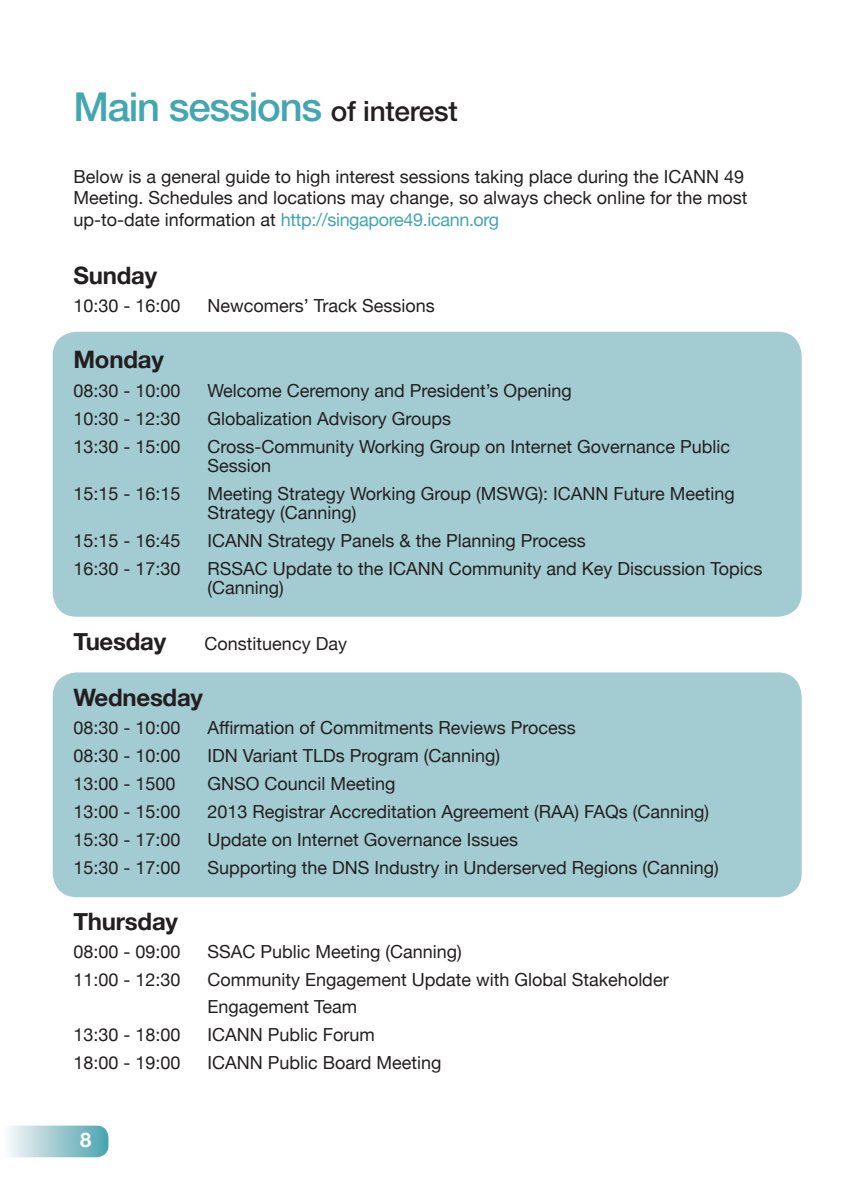
<style>
.page{position:relative;width:842px;height:1191px;background:#fff}
.page>*{position:absolute;margin:0;border:0;box-sizing:border-box;transform-origin:0 0}
.t1{font:500 40px "Helvetica Neue LT Std";letter-spacing:-.03em;color:#43a6b0}
.t2{font:700 24px "Helvetica Neue";letter-spacing:-.01em;color:#231f20}
.t3{font:700 20px "Helvetica Neue";color:#fff}
.t4{font:18px/19px "Helvetica Neue";color:#231f20}
.s1{font-size:28px;color:#231f20}
.s2{color:#43a6b0}
</style>
<div class="page">
<svg style="left:8px;top:1125px;width:100px;height:32px;background:#a4ced4"></svg>
<div style="left:53px;top:332px;width:749px;height:285px;background:#a3ccd2;border-radius:24px"></div>
<div style="left:53px;top:672px;width:749px;height:225px;background:#a3ccd2;border-radius:24px"></div>
<h1 class="t1" style="left:73px;top:83px;width:386px">Main sessions <span class="s1">of interest</span></h1>
<p class="t4" style="left:73px;top:164px;width:675px;line-height:21.6px">Below is a general guide to high interest sessions taking place during the ICANN 49<br>Meeting. Schedules and locations may change, so always check online for the most up-to-date information at <span class="s2">http://singapore49.icann.org</span></p>
<h2 class="t2" style="left:73px;top:254px;width:85px">Sunday</h2>
<p class="t4" style="left:73px;top:295px;width:109px">10:30 - 16:00</p>
<p class="t4" style="left:207px;top:295px;width:229px">Newcomers’ Track Sessions</p>
<h2 class="t2" style="left:73px;top:338px;width:92px">Monday</h2>
<p class="t4" style="left:73px;top:379px;width:109px">08:30 - 10:00</p>
<p class="t4" style="left:207px;top:379px;width:366px">Welcome Ceremony and President’s Opening</p>
<p class="t4" style="left:73px;top:407px;width:109px">10:30 - 12:30</p>
<p class="t4" style="left:207px;top:407px;width:245px">Globalization Advisory Groups</p>
<p class="t4" style="left:73px;top:435px;width:109px">13:30 - 15:00</p>
<p class="t4" style="left:207px;top:435px;width:524px">Cross-Community Working Group on Internet Governance Public<br>Session</p>
<p class="t4" style="left:73px;top:482px;width:109px">15:15 - 16:15</p>
<p class="t4" style="left:207px;top:482px;width:529px">Meeting Strategy Working Group (MSWG): ICANN Future Meeting<br>Strategy (Canning)</p>
<p class="t4" style="left:73px;top:529px;width:109px">15:15 - 16:45</p>
<p class="t4" style="left:207px;top:529px;width:380px">ICANN Strategy Panels &amp; the Planning Process</p>
<p class="t4" style="left:73px;top:557px;width:109px">16:30 - 17:30</p>
<p class="t4" style="left:207px;top:557px;width:556px">RSSAC Update to the ICANN Community and Key Discussion Topics (Canning)</p>
<h2 class="t2" style="left:73px;top:619px;width:94px">Tuesday</h2>
<p class="t4" style="left:205px;top:632px;width:144px">Constituency Day</p>
<h2 class="t2" style="left:73px;top:675px;width:131px">Wednesday</h2>
<p class="t4" style="left:73px;top:716px;width:109px">08:30 - 10:00</p>
<p class="t4" style="left:207px;top:716px;width:370px">Affirmation of Commitments Reviews Process</p>
<p class="t4" style="left:73px;top:744px;width:109px">08:30 - 10:00</p>
<p class="t4" style="left:207px;top:744px;width:294px">IDN Variant TLDs Program (Canning)</p>
<p class="t4" style="left:73px;top:772px;width:104px">13:00 - 1500</p>
<p class="t4" style="left:207px;top:772px;width:190px">GNSO Council Meeting</p>
<p class="t4" style="left:73px;top:800px;width:109px">13:00 - 15:00</p>
<p class="t4" style="left:207px;top:800px;width:503px">2013 Registrar Accreditation Agreement (RAA) FAQs (Canning)</p>
<p class="t4" style="left:73px;top:828px;width:109px">15:30 - 17:00</p>
<p class="t4" style="left:207px;top:828px;width:312px">Update on Internet Governance Issues</p>
<p class="t4" style="left:73px;top:856px;width:109px">15:30 - 17:00</p>
<p class="t4" style="left:207px;top:856px;width:513px">Supporting the DNS Industry in Underserved Regions (Canning)</p>
<h2 class="t2" style="left:73px;top:899px;width:106px">Thursday</h2>
<p class="t4" style="left:73px;top:940px;width:109px">08:00 - 09:00</p>
<p class="t4" style="left:207px;top:940px;width:256px">SSAC Public Meeting (Canning)</p>
<p class="t4" style="left:73px;top:968px;width:109px">11:00 - 12:30</p>
<p class="t4" style="left:207px;top:964px;width:463px;line-height:27px">Community Engagement Update with Global Stakeholder<br>Engagement Team</p>
<p class="t4" style="left:73px;top:1023px;width:109px">13:30 - 18:00</p>
<p class="t4" style="left:207px;top:1023px;width:169px">ICANN Public Forum</p>
<p class="t4" style="left:73px;top:1051px;width:109px">18:00 - 19:00</p>
<p class="t4" style="left:207px;top:1051px;width:236px">ICANN Public Board Meeting</p>
<p class="t3" style="left:80px;top:1122px;width:13px">8</p>
</div>
